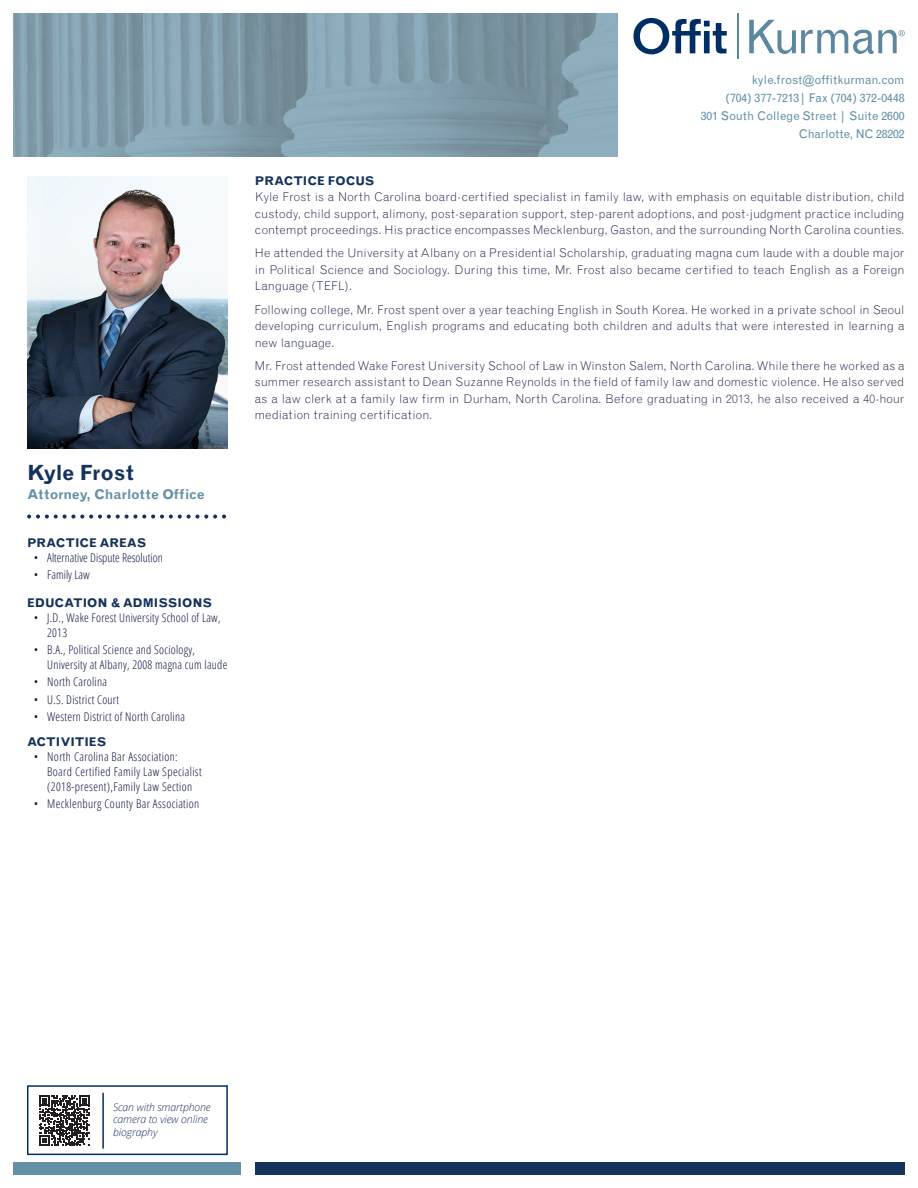
<style>
.page{position:relative;width:918px;height:1188px;background:#fff}
.page>*{position:absolute;margin:0;border:0;box-sizing:border-box;transform-origin:0 0}
.SB_-_Name{font:700 21px "Grotesque MT Std";letter-spacing:-.02em;color:#15325a}
.SB_-_Title{font:700 13.5px "Grotesque MT Std";color:#6591a7}
.Body{font:300 12px/16.5px "Grotesque MT Std";letter-spacing:.01em;color:#0e143f;text-align:justify}
.t1{font:300 condensed 12px/15px "Open Sans";letter-spacing:.02em;color:#0e143f}
.Info{font:12px "Grotesque MT Std";color:#6591a7}
.SB_-_Info_Title{font:700 12px "Grotesque MT Std";color:#15325a}
.t2{font:300 condensed 12px "Open Sans";color:#0e143f}
.body{font:italic 300 10.5px/12.6px "Open Sans";letter-spacing:-.01em;color:#1d3262}
</style>
<div class="page">
<img style="left:14px;top:14px;width:604px;height:143px">
<svg style="left:633px;top:18px;width:94px;height:36px"></svg>
<hr style="left:737px;top:14px;width:2px;height:45px;background:#5c87a1">
<svg style="left:749px;top:20px;width:156px;height:34px"></svg>
<img style="left:27px;top:176px;width:201px;height:273px">
<svg style="left:27px;top:514px;width:199px;height:5px"></svg>
<div style="left:14px;top:1162px;width:227px;height:12px;background:#6591a7"></div>
<div style="left:255px;top:1162px;width:649px;height:12px;background:#15325a"></div>
<svg style="left:27px;top:1085px;width:201px;height:71px"></svg>
<hr style="left:102px;top:1093px;width:2px;height:55px;background:#002e64">
<p class="SB_-_Name" style="left:27px;top:460px;width:108px">Kyle Frost</p>
<p class="SB_-_Title" style="left:27px;top:486px;width:179px">Attorney, Charlotte Office</p>
<p class="SB_-_Info_Title" style="left:27px;top:536px;width:121px">PRACTICE AREAS</p>
<p class="t2" style="left:34px;top:550px;width:131px">• Alternative Dispute Resolution</p>
<p class="t2" style="left:34px;top:567px;width:57px">• Family Law</p>
<p class="SB_-_Info_Title" style="left:27px;top:596px;width:187px">EDUCATION &amp; ADMISSIONS</p>
<p class="t1" style="left:47px;top:610px;width:175px;text-indent:-14px">• J.D., Wake Forest University School of Law,<br>2013</p>
<p class="t1" style="left:47px;top:642px;width:182px;text-indent:-14px">• B.A., Political Science and Sociology,<br>University at Albany, 2008 magna cum laude</p>
<p class="t1" style="left:34px;top:674px;width:75px">• North Carolina</p>
<p class="t1" style="left:34px;top:691px;width:87px">• U.S. District Court</p>
<p class="t1" style="left:34px;top:709px;width:153px">• Western District of North Carolina</p>
<p class="SB_-_Info_Title" style="left:27px;top:734px;width:81px">ACTIVITIES</p>
<p class="t1" style="left:47px;top:748px;width:156px;text-indent:-14px">• North Carolina Bar Association:<br>Board Certified Family Law Specialist (2018-present),Family Law Section</p>
<p class="t1" style="left:34px;top:796px;width:167px">• Mecklenburg County Bar Association</p>
<p class="Info" style="left:752px;top:73px;width:154px">kyle.frost@offitkurman.com</p>
<p class="Info" style="left:726px;top:91px;width:180px">(704) 377-7213| Fax (704) 372-0448</p>
<p class="Info" style="left:701px;top:109px;width:205px">301 South College Street | Suite 2600</p>
<p class="Info" style="left:799px;top:127px;width:107px">Charlotte, NC 28202</p>
<p class="SB_-_Info_Title" style="left:255px;top:173px;width:121px">PRACTICE FOCUS</p>
<p class="Body" style="left:255px;top:189px;width:651px">Kyle Frost is a North Carolina board-certified specialist in family law, with emphasis on equitable distribution, child custody, child support, alimony, post-separation support, step-parent adoptions, and post-judgment practice including contempt proceedings. His practice encompasses Mecklenburg, Gaston, and the surrounding North Carolina counties.</p>
<p class="Body" style="left:255px;top:245px;width:651px">He attended the University at Albany on a Presidential Scholarship, graduating magna cum laude with a double major in Political Science and Sociology. During this time, Mr. Frost also became certified to teach English as a Foreign Language (TEFL).</p>
<p class="Body" style="left:255px;top:301px;width:651px">Following college, Mr. Frost spent over a year teaching English in South Korea. He worked in a private school in Seoul developing curriculum, English programs and educating both children and adults that were interested in learning a new language.</p>
<p class="Body" style="left:255px;top:357px;width:651px">Mr. Frost attended Wake Forest University School of Law in Winston Salem, North Carolina. While there he worked as a summer research assistant to Dean Suzanne Reynolds in the field of family law and domestic violence. He also served as a law clerk at a family law firm in Durham, North Carolina. Before graduating in 2013, he also received a 40-hour mediation training certification.</p>
<p class="body" style="left:113px;top:1100px;width:99px">Scan with smartphone camera to view online biography</p>
</div>
